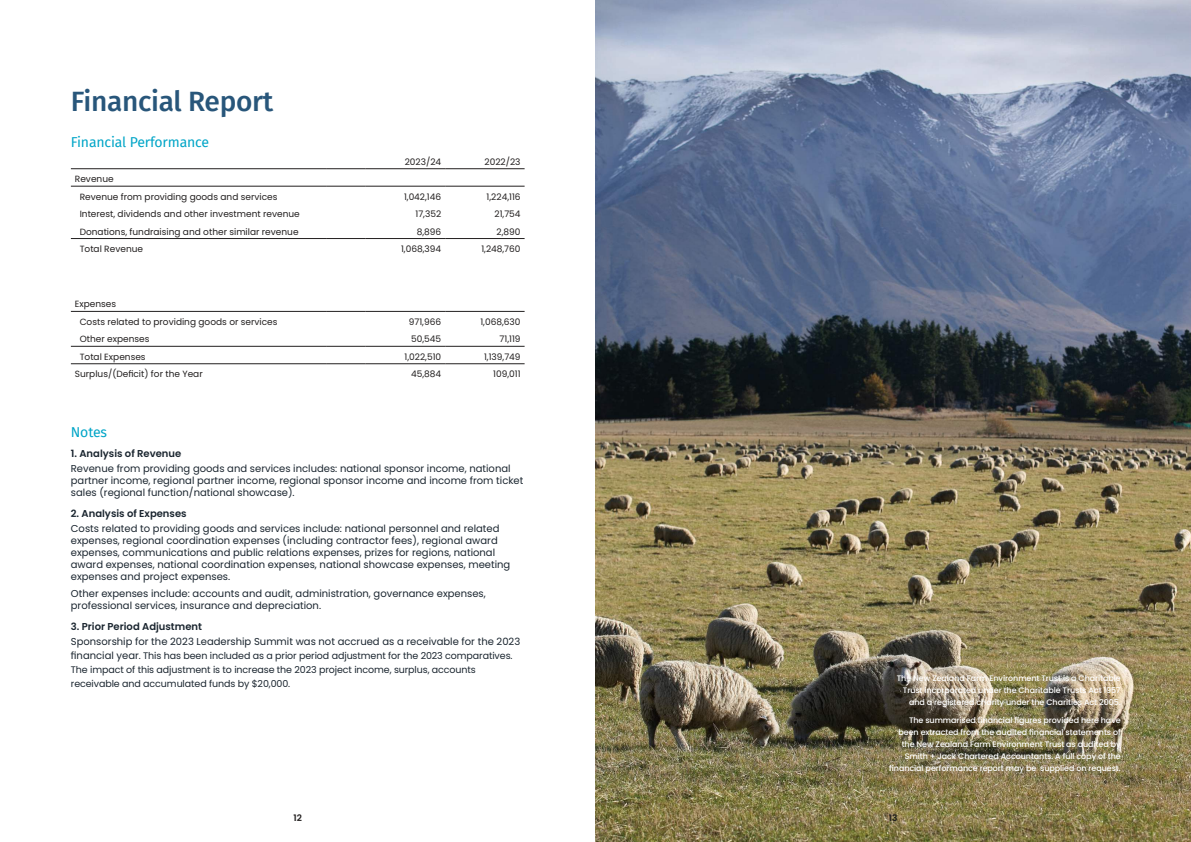
<style>
.page{position:relative;width:1191px;height:842px;background:#fff}
.page>*{position:absolute;margin:0;border:0;box-sizing:border-box;transform-origin:0 0}
.t1{font:500 28px "Fira Sans";letter-spacing:-.01em;color:#28567a}
.t2{font:14px "Fira Sans";letter-spacing:-.01em;color:#00a5c7}
.t3{font:10px/12px "Poppins";color:#1a252f}
.t4{font:600 10px "Poppins";color:#1a252f}
.t5{font:9.5px/14px "Poppins";letter-spacing:-.01em;color:#1a252f}
.t6{font:9px/17.5px "Poppins";color:#221f1f}
.t7{font:600 9px "Poppins";color:#221f1f}
.t8{font:500 8px/12px "Poppins";letter-spacing:-.01em;color:#fff;text-align:right}
.s1{font-size:10px}
</style>
<div class="page">
<hr style="left:71px;top:168px;width:255px;height:1px;background:#221f1f">
<hr style="left:326px;top:168px;width:40px;height:1px;background:#221f1f">
<hr style="left:366px;top:168px;width:79px;height:1px;background:#221f1f">
<hr style="left:445px;top:168px;width:79px;height:1px;background:#221f1f">
<hr style="left:71px;top:363px;width:255px;height:1px;background:#221f1f">
<hr style="left:326px;top:363px;width:40px;height:1px;background:#221f1f">
<hr style="left:366px;top:363px;width:79px;height:1px;background:#221f1f">
<hr style="left:445px;top:363px;width:79px;height:1px;background:#221f1f">
<hr style="left:71px;top:238px;width:255px;height:1px;background:#221f1f">
<hr style="left:326px;top:238px;width:40px;height:1px;background:#221f1f">
<hr style="left:366px;top:238px;width:79px;height:1px;background:#221f1f">
<hr style="left:445px;top:238px;width:79px;height:1px;background:#221f1f">
<hr style="left:71px;top:346px;width:255px;height:1px;background:#221f1f">
<hr style="left:326px;top:346px;width:40px;height:1px;background:#221f1f">
<hr style="left:366px;top:346px;width:79px;height:1px;background:#221f1f">
<hr style="left:445px;top:346px;width:79px;height:1px;background:#221f1f">
<hr style="left:71px;top:186px;width:255px;height:1px;background:#221f1f">
<hr style="left:326px;top:186px;width:40px;height:1px;background:#221f1f">
<hr style="left:366px;top:186px;width:79px;height:1px;background:#221f1f">
<hr style="left:445px;top:186px;width:79px;height:1px;background:#221f1f">
<hr style="left:71px;top:311px;width:255px;height:1px;background:#221f1f">
<hr style="left:326px;top:311px;width:40px;height:1px;background:#221f1f">
<hr style="left:366px;top:311px;width:79px;height:1px;background:#221f1f">
<hr style="left:445px;top:311px;width:79px;height:1px;background:#221f1f">
<img style="left:595px;top:0;width:596px;height:842px">
<h1 class="t1" style="left:71px;top:89px;width:204px">Financial Report</h1>
<h2 class="t2" style="left:71px;top:134px;width:140px">Financial Performance</h2>
<p class="t6" style="left:80px;top:170px;width:199px;text-indent:-5px">Revenue<br>Revenue from providing goods and services</p>
<p class="t6" style="left:405px;top:153px;width:38px">2023/24</p>
<p class="t6" style="left:484px;top:153px;width:37px">2022/23</p>
<p class="t6" style="left:404px;top:188px;width:39px">1,042,146</p>
<p class="t6" style="left:486px;top:188px;width:35px">1,224,116</p>
<p class="t6" style="left:80px;top:205px;width:222px">Interest, dividends and other investment revenue</p>
<p class="t6" style="left:415px;top:205px;width:27px">17,352</p>
<p class="t6" style="left:494px;top:205px;width:28px">21,754</p>
<p class="t6" style="left:80px;top:223px;width:220px">Donations, fundraising and other similar revenue</p>
<p class="t6" style="left:417px;top:223px;width:26px">8,896</p>
<p class="t6" style="left:496px;top:223px;width:25px">2,890</p>
<p class="t6" style="left:80px;top:240px;width:65px">Total Revenue</p>
<p class="t6" style="left:401px;top:240px;width:42px">1,068,394</p>
<p class="t6" style="left:481px;top:240px;width:41px">1,248,760</p>
<p class="t6" style="left:80px;top:296px;width:199px;text-indent:-5px">Expenses<br>Costs related to providing goods or services</p>
<p class="t6" style="left:409px;top:313px;width:34px">971,966</p>
<p class="t6" style="left:480px;top:313px;width:42px">1,068,630</p>
<p class="t6" style="left:80px;top:330px;width:71px">Other expenses</p>
<p class="t6" style="left:411px;top:330px;width:32px">50,545</p>
<p class="t6" style="left:499px;top:330px;width:23px">71,119</p>
<p class="t6" style="left:80px;top:348px;width:67px">Total Expenses</p>
<p class="t6" style="left:404px;top:348px;width:38px">1,022,510</p>
<p class="t6" style="left:484px;top:348px;width:38px">1,139,749</p>
<p class="t6" style="left:75px;top:365px;width:129px">Surplus/(Deficit) for the Year</p>
<p class="t6" style="left:411px;top:365px;width:32px">45,884</p>
<p class="t6" style="left:493px;top:365px;width:29px">109,011</p>
<h2 class="t2" style="left:71px;top:424px;width:38px">Notes</h2>
<p class="t4" style="left:71px;top:448px;width:112px">1. Analysis of Revenue</p>
<p class="t3" style="left:71px;top:463px;width:454px">Revenue from providing goods and services includes: national sponsor income, national partner income, regional partner income, regional sponsor income and income from ticket sales (regional function/national showcase).</p>
<p class="t4" style="left:71px;top:507px;width:117px">2. Analysis of Expenses</p>
<p class="t3" style="left:71px;top:522px;width:441px">Costs related to providing goods and services include: national personnel and related expenses, regional coordination expenses (including contractor fees), regional award expenses, communications and public relations expenses, prizes for regions, national award expenses, national coordination expenses, national showcase expenses, meeting expenses and project expenses.</p>
<p class="t3" style="left:71px;top:588px;width:416px">Other expenses include: accounts and audit, administration, governance expenses, professional services, insurance and depreciation.</p>
<p class="t4" style="left:71px;top:620px;width:133px">3. Prior Period Adjustment</p>
<p class="t3" style="left:71px;top:635px;width:451px">Sponsorship for the 2023 Leadership Summit was not accrued as a receivable for the 2023</p>
<p class="t5" style="left:71px;top:648px;width:443px"><span class="s1">financial year</span>. This has been included as a prior period adjustment for the 2023 comparatives.<br>The impact of this adjustment is to increase the 2023 project income, surplus, accounts receivable and accumulated funds by $20,000.</p>
<p class="t8" style="left:897px;top:673px;width:225px">The New Zealand Farm Environment Trust is a Charitable<br>Trust incorporated under the Charitable Trusts Act 1957 and a registered charity under the Charities Act 2005.</p>
<p class="t8" style="left:889px;top:714px;width:233px">The summarised financial figures provided here have been extracted from the audited financial statements of the New Zealand Farm Environment Trust as audited by Smith + Jack Chartered Accountants. A full copy of the financial performance report may be supplied on request.</p>
<p class="t7" style="left:293px;top:813px;width:10px">12</p>
<p class="t7" style="left:889px;top:813px;width:10px">13</p>
</div>
